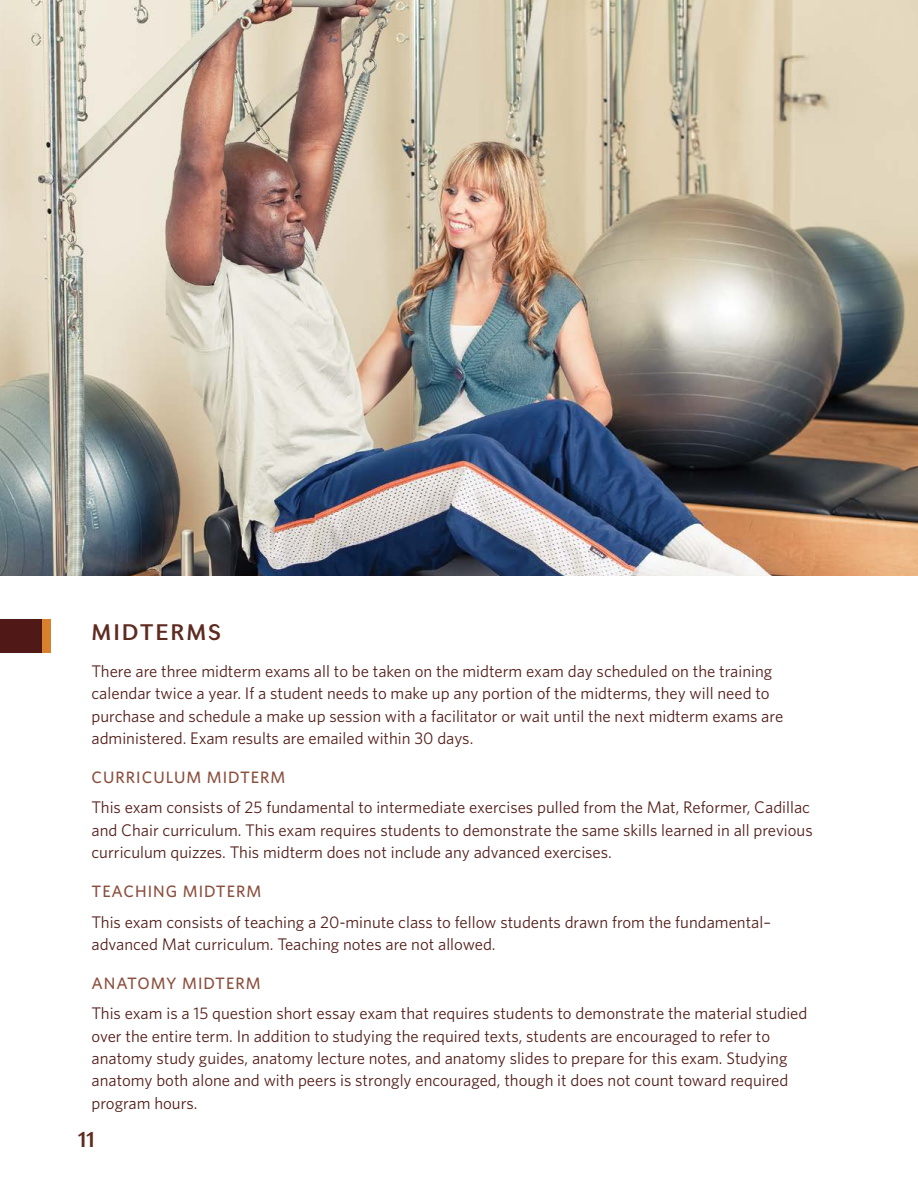
<style>
.page{position:relative;width:918px;height:1188px;background:#fff}
.page>*{position:absolute;margin:0;border:0;box-sizing:border-box;transform-origin:0 0}
.t1{font:600 22.2px "Seconda";letter-spacing:.09em;color:#5f2b21}
.t2{font:600 22.05px "Seconda";color:#5f2b21}
.t3{font:16.8px/22.4px "Whitney";color:#54201b}
.t4{font:500 16.5px "Whitney";letter-spacing:.06em;color:#8a4f3d}
</style>
<div class="page">
<div style="left:9px;top:620px;width:41px;height:33px;background:#d7802e"></div>
<div style="left:0;top:620px;width:41px;height:33px;background:#501917"></div>
<img style="left:0;top:0;width:918px;height:576px">
<h1 class="t1" style="left:92px;top:618px;width:131px">MIDTERMS</h1>
<p class="t3" style="left:92px;top:659px;width:693px">There are three midterm exams all to be taken on the midterm exam day scheduled on the training calendar twice a year. If a student needs to make up any portion of the midterms, they will need to purchase and schedule a make up session with a facilitator or wait until the next midterm exams are administered. Exam results are emailed within 30 days.</p>
<p class="t4" style="left:92px;top:767px;width:195px">CURRICULUM MIDTERM</p>
<p class="t3" style="left:92px;top:796px;width:723px">This exam consists of 25 fundamental to intermediate exercises pulled from the Mat, Reformer, Cadillac and Chair curriculum. This exam requires students to demonstrate the same skills learned in all previous curriculum quizzes. This midterm does not include any advanced exercises.</p>
<p class="t4" style="left:92px;top:881px;width:171px">TEACHING MIDTERM</p>
<p class="t3" style="left:92px;top:910px;width:681px">This exam consists of teaching a 20-minute class to fellow students drawn from the fundamental– advanced Mat curriculum. Teaching notes are not allowed.</p>
<p class="t4" style="left:92px;top:973px;width:171px">ANATOMY MIDTERM</p>
<p class="t3" style="left:92px;top:1002px;width:717px">This exam is a 15 question short essay exam that requires students to demonstrate the material studied over the entire term. In addition to studying the required texts, students are encouraged to refer to anatomy study guides, anatomy lecture notes, and anatomy slides to prepare for this exam. Studying anatomy both alone and with peers is strongly encouraged, though it does not count toward required program hours.</p>
<h2 class="t2" style="left:78px;top:1126px;width:19px">11</h2>
</div>
